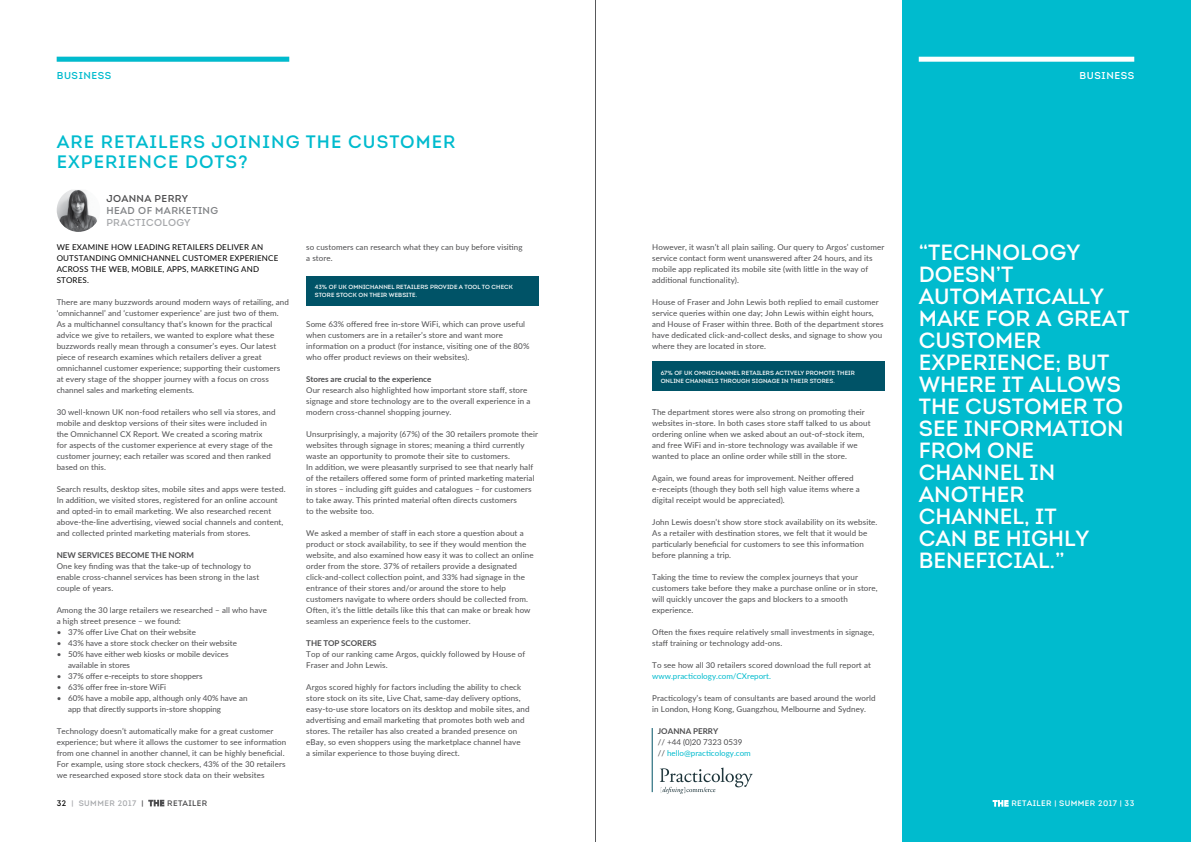
<style>
.page{position:relative;width:1191px;height:842px;background:#fff}
.page>*{position:absolute;margin:0;border:0;box-sizing:border-box;transform-origin:0 0}
.t1{font:22px/22px "Intro Semi Bold Caps";color:#fff}
.t2{font:18px/20px "Intro Semi Bold Caps";letter-spacing:.06em;color:#00bbce}
.t3{font:10px "Intro Semi Bold Caps";letter-spacing:.04em;color:#808285}
.t4{font:10px "Intro Semi Bold Caps";letter-spacing:.04em;color:#a7a9ac}
.t5{font:10px "Intro Semi Bold Caps";letter-spacing:.04em;color:#4d4d4f}
.t6{font:10px "Intro Semi Bold Caps";letter-spacing:.06em;color:#00bbce}
.t7{font:10px "Intro Semi Bold Caps";letter-spacing:.06em;color:#fff}
.t8{font:8px/11px "Lato";letter-spacing:.01em;color:#4d4d4f}
.t9{font:8px/11px "Lato";letter-spacing:.02em;color:#000}
.t10{font:700 8px "Lato";color:#4d4d4f}
.t11{font:8px/11px "Lato";color:#00bbce}
.t12{font:8px "Intro Semi Bold Caps";letter-spacing:.05em;color:#fff}
.t13{font:8px "Intro Semi Bold Caps";letter-spacing:.05em;color:#a7a9ac}
.t14{font:8px "Intro Semi Bold Caps";letter-spacing:.05em;color:#4d4d4f}
.t15{font:6px/8px "Intro Semi Bold Caps";letter-spacing:.01em;color:#fff}
.s1{color:#000}
.s2{color:#4d4d4f}
</style>
<div class="page">
<svg style="left:148px;top:800px;width:16px;height:6px"></svg>
<hr style="left:595px;top:0;width:1px;height:842px;background:#58595b">
<div style="left:57px;top:57px;width:232px;height:5px;background:#00bbce"></div>
<img style="left:57px;top:190px;width:40px;height:42px">
<div style="left:901px;top:0;width:290px;height:842px;background:#00bbce"></div>
<div style="left:918px;top:57px;width:216px;height:5px;background:#fff"></div>
<hr style="left:651px;top:728px;width:1px;height:64px;background:#005367">
<svg style="left:992px;top:800px;width:16px;height:6px"></svg>
<div style="left:306px;top:276px;width:233px;height:30px;background:#005367"></div>
<div style="left:652px;top:362px;width:232px;height:29px;background:#005367"></div>
<img style="left:659px;top:767px;width:94px;height:27px">
<p class="t6" style="left:57px;top:69px;width:56px">BUSINESS</p>
<h2 class="t2" style="left:57px;top:132px;width:400px">ARE RETAILERS JOINING THE CUSTOMER<br>EXPERIENCE DOTS?</h2>
<p class="t5" style="left:106px;top:192px;width:83px">JOANNA PERRY</p>
<p class="t3" style="left:106px;top:204px;width:113px">HEAD OF MARKETING</p>
<p class="t4" style="left:106px;top:216px;width:86px">PRACTICOLOGY</p>
<p class="t9" style="left:57px;top:241px;width:223px">WE EXAMINE HOW LEADING RETAILERS DELIVER AN OUTSTANDING OMNICHANNEL CUSTOMER EXPERIENCE ACROSS THE WEB, MOBILE, APPS, MARKETING AND STORES.</p>
<p class="t8" style="left:57px;top:296px;width:234px">There are many buzzwords around modern ways of retailing, and ‘omnichannel’ and ‘customer experience’ are just two of them.<br>As a multichannel consultancy that’s known for the practical advice we give to retailers, we wanted to explore what these buzzwords really mean through a consumer’s eyes. Our latest piece of research examines which retailers deliver a great omnichannel customer experience; supporting their customers at every stage of the shopper journey with a focus on cross channel sales and marketing elements.</p>
<p class="t8" style="left:57px;top:406px;width:220px">30 well-known UK non-food retailers who sell via stores, and mobile and desktop versions of their sites were included in the Omnichannel CX Report. We created a scoring matrix<br>for aspects of the customer experience at every stage of the customer journey; each retailer was scored and then ranked based on this.</p>
<p class="t8" style="left:57px;top:483px;width:230px">Search results, desktop sites, mobile sites and apps were tested.<br>In addition, we visited stores, registered for an online account and opted-in to email marketing. We also researched recent above-the-line advertising, viewed social channels and content, and collected printed marketing materials from stores.</p>
<p class="t10" style="left:57px;top:549px;width:139px">NEW SERVICES BECOME THE NORM</p>
<p class="t8" style="left:57px;top:560px;width:204px">One key finding was that the take-up of technology to enable cross-channel services has been strong in the last couple of years.</p>
<p class="t8" style="left:57px;top:604px;width:212px">Among the 30 large retailers we researched – all who have a high street presence – we found:</p>
<p class="t8" style="left:57px;top:626px;width:141px">• 37% offer Live Chat on their website</p>
<p class="t8" style="left:57px;top:637px;width:182px">• 43% have a store stock checker on their website</p>
<p class="t8" style="left:68px;top:648px;width:162px;text-indent:-11px">• 50% have either web kiosks or mobile devices available in stores</p>
<p class="t8" style="left:57px;top:670px;width:147px">• 37% offer e-receipts to store shoppers</p>
<p class="t8" style="left:57px;top:681px;width:111px">• 63% offer free in-store WiFi</p>
<p class="t8" style="left:68px;top:692px;width:181px;text-indent:-11px">• 60% have a mobile app, although only 40% have an app that directly supports in-store shopping</p>
<p class="t8" style="left:57px;top:725px;width:231px">Technology doesn’t automatically make for a great customer experience; but where it allows the customer to see information from one channel in another channel, it can be highly beneficial.<br>For example, using store stock checkers, 43% of the 30 retailers we researched exposed store stock data on their websites</p>
<p class="t13" style="left:57px;top:798px;width:88px"><span class="s1">32</span> | SUMMER 2017 <span class="s2">|</span></p>
<p class="t14" style="left:167px;top:798px;width:42px">RETAILER</p>
<p class="t8" style="left:306px;top:241px;width:218px">so customers can research what they can buy before visiting a store.</p>
<p class="t15" style="left:315px;top:283px;width:200px">43% OF UK OMNICHANNEL RETAILERS PROVIDE A TOOL TO CHECK<br>STORE STOCK ON THEIR WEBSITE.</p>
<p class="t8" style="left:306px;top:318px;width:225px">Some 63% offered free in-store WiFi, which can prove useful when customers are in a retailer’s store and want more information on a product (for instance, visiting one of the 80% who offer product reviews on their websites).</p>
<p class="t10" style="left:306px;top:373px;width:126px">Stores are crucial to the experience</p>
<p class="t8" style="left:306px;top:384px;width:226px">Our research also highlighted how important store staff, store signage and store technology are to the overall experience in a modern cross-channel shopping journey.</p>
<p class="t8" style="left:306px;top:428px;width:233px">Unsurprisingly, a majority (67%) of the 30 retailers promote their websites through signage in stores; meaning a third currently waste an opportunity to promote their site to customers.<br>In addition, we were pleasantly surprised to see that nearly half of the retailers offered some form of printed marketing material in stores – including gift guides and catalogues – for customers to take away. This printed material often directs customers<br>to the website too.</p>
<p class="t8" style="left:306px;top:527px;width:229px">We asked a member of staff in each store a question about a product or stock availability, to see if they would mention the website, and also examined how easy it was to collect an online order from the store. 37% of retailers provide a designated click-and-collect collection point, and 33% had signage in the entrance of their stores and/or around the store to help customers navigate to where orders should be collected from.<br>Often, it’s the little details like this that can make or break how seamless an experience feels to the customer.</p>
<p class="t10" style="left:306px;top:637px;width:72px">THE TOP SCORERS</p>
<p class="t8" style="left:306px;top:648px;width:221px">Top of our ranking came Argos, quickly followed by House of<br>Fraser and John Lewis.</p>
<p class="t8" style="left:306px;top:681px;width:225px">Argos scored highly for factors including the ability to check store stock on its site, Live Chat, same-day delivery options, easy-to-use store locators on its desktop and mobile sites, and advertising and email marketing that promotes both web and stores. The retailer has also created a branded presence on eBay, so even shoppers using the marketplace channel have<br>a similar experience to those buying direct.</p>
<p class="t7" style="left:1079px;top:69px;width:56px">BUSINESS</p>
<p class="t8" style="left:652px;top:241px;width:234px">However, it wasn’t all plain sailing. Our query to Argos’ customer service contact form went unanswered after 24 hours, and its mobile app replicated its mobile site (with little in the way of additional functionality).</p>
<p class="t8" style="left:652px;top:296px;width:233px">House of Fraser and John Lewis both replied to email customer service queries within one day; John Lewis within eight hours, and House of Fraser within three. Both of the department stores have dedicated click-and-collect desks, and signage to show you where they are located in store.</p>
<p class="t15" style="left:660px;top:369px;width:196px">67% OF UK OMNICHANNEL RETAILERS ACTIVELY PROMOTE THEIR<br>ONLINE CHANNELS THROUGH SIGNAGE IN THEIR STORES.</p>
<p class="t8" style="left:652px;top:406px;width:220px">The department stores were also strong on promoting their websites in-store. In both cases store staff talked to us about ordering online when we asked about an out-of-stock item, and free WiFi and in-store technology was available if we wanted to place an online order while still in the store.</p>
<p class="t8" style="left:652px;top:472px;width:209px">Again, we found areas for improvement. Neither offered e-receipts (though they both sell high value items where a digital receipt would be appreciated).</p>
<p class="t8" style="left:652px;top:516px;width:227px">John Lewis doesn’t show store stock availability on its website.<br>As a retailer with destination stores, we felt that it would be particularly beneficial for customers to see this information before planning a trip.</p>
<p class="t8" style="left:652px;top:571px;width:227px">Taking the time to review the complex journeys that your customers take before they make a purchase online or in store, will quickly uncover the gaps and blockers to a smooth experience.</p>
<p class="t8" style="left:652px;top:626px;width:223px">Often the fixes require relatively small investments in signage, staff training or technology add-ons.</p>
<p class="t8" style="left:652px;top:659px;width:220px">To see how all 30 retailers scored download the full report at</p>
<p class="t11" style="left:652px;top:670px;width:120px">www.practicology.com/CXreport.</p>
<p class="t8" style="left:652px;top:692px;width:225px">Practicology’s team of consultants are based around the world in London, Hong Kong, Guangzhou, Melbourne and Sydney.</p>
<p class="t10" style="left:658px;top:725px;width:62px">JOANNA PERRY</p>
<p class="t11" style="left:658px;top:736px;width:94px"><span class="s2">// +44 (0)20 7323 0539 //</span> hello@practicology.com</p>
<h1 class="t1" style="left:918px;top:241px;width:212px">“TECHNOLOGY<br>DOESN’T<br>AUTOMATICALLY<br>MAKE FOR A GREAT<br>CUSTOMER<br>EXPERIENCE; BUT<br>WHERE IT ALLOWS<br>THE CUSTOMER TO<br>SEE INFORMATION<br>FROM ONE<br>CHANNEL IN<br>ANOTHER<br>CHANNEL, IT<br>CAN BE HIGHLY<br>BENEFICIAL.”</h1>
<p class="t12" style="left:1011px;top:798px;width:124px">RETAILER | SUMMER 2017 | 33</p>
</div>
